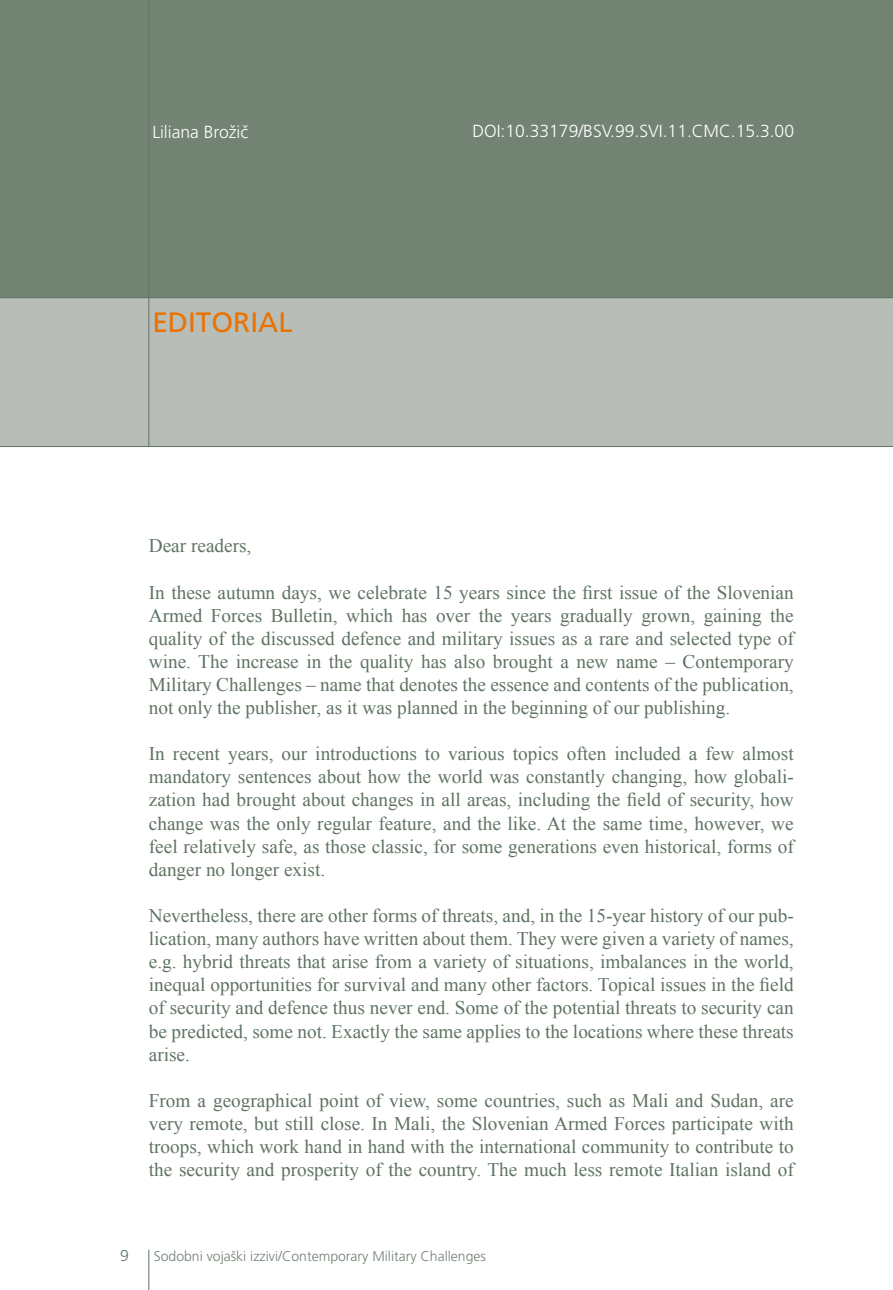
<style>
.page{position:relative;width:893px;height:1290px;background:#fff}
.page>*{position:absolute;margin:0;border:0;box-sizing:border-box;transform-origin:0 0}
.naslov_članka_-_slov{font:28px "Frutiger CE";color:#ea7200}
.BODY{font:19.25px/23.1px "Times New Roman";color:#5f7361;text-align:justify}
.avtor_članka{font:300 17.5px "Frutiger CE";color:#fff}
.t1{font:300 15.75px "Frutiger CE";color:#5f7361}
.t2{font:300 14px "Frutiger CE";color:#728273}
</style>
<div class="page">
<hr style="left:148px;top:1249px;width:1px;height:41px;background:#5f7361">
<div style="left:0;top:0;width:893px;height:298px;background:#728273"></div>
<div style="left:0;top:298px;width:893px;height:148px;background:#b8bdb8"></div>
<hr style="left:148px;top:0;width:1px;height:446px;background:#5f7361">
<hr style="left:0;top:297px;width:893px;height:1px;background:#5f7361">
<hr style="left:0;top:446px;width:893px;height:1px;background:#5f7361">
<p class="avtor_članka" style="left:152px;top:122px;width:97px">Liliana Brožič</p>
<p class="naslov_članka_-_slov" style="left:152px;top:306px;width:142px">EDITORIAL</p>
<p class="avtor_članka" style="left:472px;top:121px;width:323px">DOI:10.33179/BSV.99.SVI.11.CMC.15.3.00</p>
<p class="BODY" style="left:149px;top:534px;width:104px">Dear readers,</p>
<p class="BODY" style="left:149px;top:580px;width:646px">In these autumn days, we celebrate 15 years since the first issue of the Slovenian Armed Forces Bulletin, which has over the years gradually grown, gaining the quality of the discussed defence and military issues as a rare and selected type of wine. The increase in the quality has also brought a new name – Contemporary Military Challenges – name that denotes the essence and contents of the publication, not only the publisher, as it was planned in the beginning of our publishing.</p>
<p class="BODY" style="left:149px;top:742px;width:646px">In recent years, our introductions to various topics often included a few almost mandatory sentences about how the world was constantly changing, how globali&shy;zation had brought about changes in all areas, including the field of security, how change was the only regular feature, and the like. At the same time, however, we feel relatively safe, as those classic, for some generations even historical, forms of danger no longer exist.</p>
<p class="BODY" style="left:149px;top:904px;width:646px">Nevertheless, there are other forms of threats, and, in the 15-year history of our pub&shy;lication, many authors have written about them. They were given a variety of names, e.g. hybrid threats that arise from a variety of situations, imbalances in the world, inequal opportunities for survival and many other factors. Topical issues in the field of security and defence thus never end. Some of the potential threats to security can be predicted, some not. Exactly the same applies to the locations where these threats arise.</p>
<p class="BODY" style="left:149px;top:1088px;width:646px">From a geographical point of view, some countries, such as Mali and Sudan, are very remote, but still close. In Mali, the Slovenian Armed Forces participate with troops, which work hand in hand with the international community to contribute to the security and prosperity of the country. The much less remote Italian island of</p>
<p class="t1" style="left:120px;top:1246px;width:10px">9</p>
<p class="t2" style="left:154px;top:1247px;width:334px">Sodobni vojaški izzivi/Contemporary Military Challenges</p>
</div>
